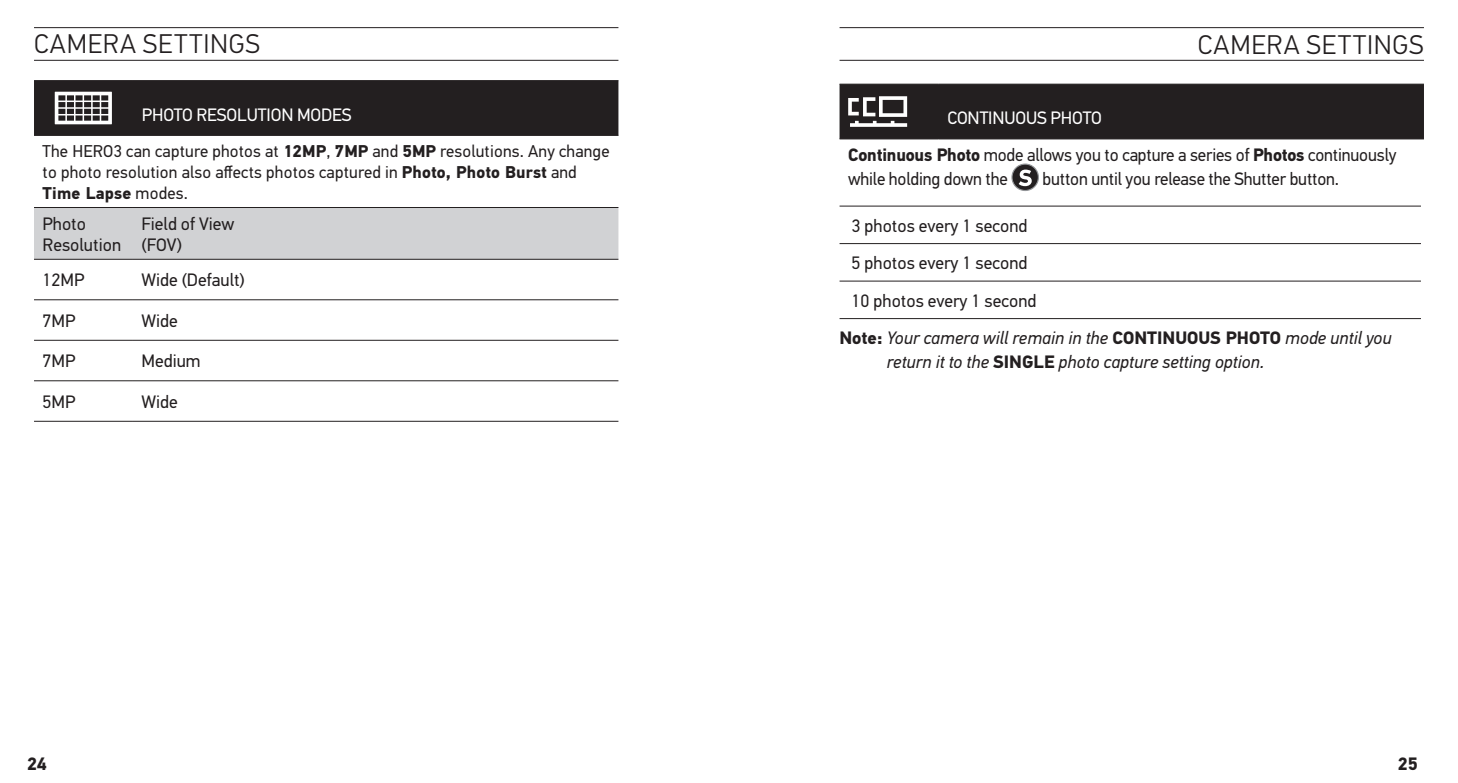
<style>
.page{position:relative;width:1458px;height:783px;background:#fff}
.page>*{position:absolute;margin:0;border:0;box-sizing:border-box;transform-origin:0 0}
.t1{font:300 27px "PF Din Text Pro";letter-spacing:.035em;color:#231f20}
.t2{font:18px/21px "PF Din Text Pro";letter-spacing:-.005em;color:#231f20}
.t3{font:italic 18px "PF Din Text Pro";color:#231f20}
.t4{font:18px "PF Din Text Pro";letter-spacing:-.005em;color:#fff}
.t5{font:700 18px "PF Din Text Pro";color:#231f20}
.t6{font:17.1px/21px "PF Din Text Pro";letter-spacing:.01em;color:#231f20}
.s1{font-weight:700}
.s2{color:#fff}
.s3{font-weight:700;font-style:normal}
</style>
<div class="page">
<hr style="left:34px;top:60px;width:584px;height:1px;background:#231f20">
<hr style="left:34px;top:27px;width:584px;height:1px;background:#231f20">
<hr style="left:840px;top:60px;width:584px;height:1px;background:#231f20">
<hr style="left:840px;top:27px;width:584px;height:1px;background:#231f20">
<div style="left:34px;top:208px;width:584px;height:51px;background:#d1d2d4"></div>
<hr style="left:34px;top:259px;width:99px;height:1px;background:#231f20">
<hr style="left:133px;top:259px;width:485px;height:1px;background:#231f20">
<hr style="left:34px;top:299px;width:99px;height:1px;background:#231f20">
<hr style="left:133px;top:299px;width:485px;height:1px;background:#231f20">
<hr style="left:34px;top:340px;width:99px;height:1px;background:#231f20">
<hr style="left:133px;top:340px;width:485px;height:1px;background:#231f20">
<hr style="left:34px;top:380px;width:99px;height:1px;background:#231f20">
<hr style="left:133px;top:380px;width:485px;height:1px;background:#231f20">
<hr style="left:34px;top:421px;width:99px;height:1px;background:#231f20">
<hr style="left:133px;top:421px;width:485px;height:1px;background:#231f20">
<hr style="left:34px;top:80px;width:99px;height:1px;background:#231f20">
<hr style="left:133px;top:80px;width:485px;height:1px;background:#231f20">
<hr style="left:34px;top:135px;width:99px;height:1px;background:#231f20">
<hr style="left:133px;top:135px;width:485px;height:1px;background:#231f20">
<hr style="left:34px;top:207px;width:99px;height:1px;background:#231f20">
<hr style="left:133px;top:207px;width:485px;height:1px;background:#231f20">
<div style="left:34px;top:81px;width:584px;height:54px;background:#231f20"></div>
<div style="left:840px;top:84px;width:584px;height:55px;background:#231f20"></div>
<svg style="left:1012px;top:164px;width:26px;height:26px"></svg>
<div style="left:1011px;top:164px;width:28px;height:27px;border:1px solid #939598;border-radius:50%"></div>
<svg style="left:1019px;top:170px;width:13px;height:16px"></svg>
<hr style="left:840px;top:206px;width:581px;height:1px;background:#231f20">
<hr style="left:840px;top:243px;width:581px;height:1px;background:#231f20">
<hr style="left:840px;top:281px;width:581px;height:1px;background:#231f20">
<hr style="left:840px;top:318px;width:581px;height:1px;background:#231f20">
<h1 class="t1" style="left:34px;top:29px;width:124px">CAMERA SETTIN</h1>
<h1 class="t1" style="left:229px;top:29px;width:32px">GS</h1>
<p class="t4" style="left:142px;top:104px;width:66px">PHOTO resolution</p>
<p class="t4" style="left:297px;top:104px;width:12px">modes</p>
<p class="t6" style="left:43px;top:141px;width:569px">The HERO3 can capture photos at <span class="s1">12MP</span>, <span class="s1">7MP</span> and <span class="s1">5MP</span> resolutions. Any change to photo resolution also affects photos captured in <span class="s1">Photo, Photo Burst</span> and<br><span class="s1">Time Lapse</span> modes.</p>
<p class="t2" style="left:43px;top:213px;width:80px">Photo<br>Resolution</p>
<p class="t2" style="left:142px;top:213px;width:94px">Field of View (FOV)</p>
<p class="t2" style="left:43px;top:270px;width:43px">12MP</p>
<p class="t2" style="left:142px;top:270px;width:105px">Wide (Default)</p>
<p class="t2" style="left:43px;top:310px;width:34px">7MP</p>
<p class="t2" style="left:142px;top:310px;width:38px">Wide</p>
<p class="t2" style="left:43px;top:351px;width:34px">7MP</p>
<p class="t2" style="left:142px;top:351px;width:61px">Medium</p>
<p class="t2" style="left:43px;top:391px;width:34px">5MP</p>
<p class="t2" style="left:142px;top:391px;width:38px">Wide</p>
<h1 class="t1" style="left:1198px;top:29px;width:124px">CAMERA SETTIN</h1>
<h1 class="t1" style="left:1392px;top:29px;width:32px">GS</h1>
<p class="t4" style="left:947px;top:108px;width:21px">Continuous</p>
<p class="t2" style="left:848px;top:100px;width:550px;line-height:36.9px;text-indent:202px"><span class="s2">photo<br></span><span class="s1">Continuous Photo</span> mode allows you to capture a series of <span class="s1">Photos</span> continuously</p>
<p class="t2" style="left:848px;top:169px;width:161px">while holding down the</p>
<p class="t2" style="left:1043px;top:169px;width:298px">button until you release the Shutter button.</p>
<p class="t2" style="left:852px;top:215px;width:177px">3 photos every 1 second</p>
<p class="t2" style="left:852px;top:253px;width:177px">5 photos every 1 second</p>
<p class="t2" style="left:852px;top:290px;width:186px">10 photos every 1 second</p>
<p class="t3" style="left:840px;top:328px;width:296px"><span class="s3">Note:</span> Your camera will remain in the <span class="s3">CONTINUOUS</span></p>
<p class="t5" style="left:1226px;top:327px;width:23px">PHOTO</p>
<p class="t3" style="left:1285px;top:328px;width:108px">mode until you</p>
<p class="t3" style="left:887px;top:352px;width:379px">return it to the <span class="s3">SIN GLE</span> photo capture setting option.</p>
<p class="t5" style="left:27px;top:752px;width:21px">24</p>
<p class="t5" style="left:1398px;top:752px;width:21px">25</p>
</div>
